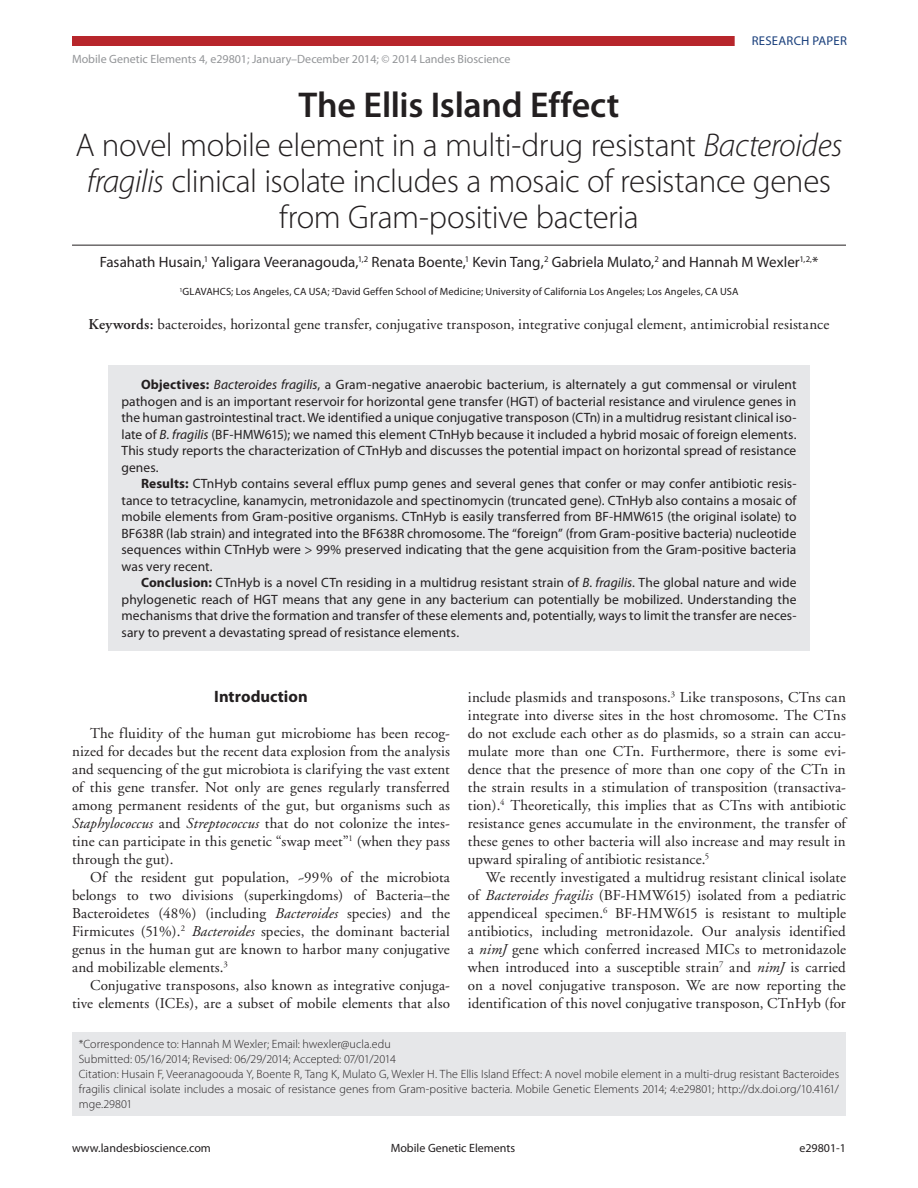
<style>
.page{position:relative;width:918px;height:1188px;background:#fff}
.page>*{position:absolute;margin:0;border:0;box-sizing:border-box;transform-origin:0 0}
.t1{font:600 36px "Myriad Pro";letter-spacing:-.01em;color:#231f20}
.t2{font:300 33px/36px "Myriad Pro";letter-spacing:-.015em;color:#231f20;text-align:center}
.t3{font:700 16.5px "Myriad Pro";color:#231f20}
.t4{font:15px/18px "Adobe Garamond";letter-spacing:.005em;color:#231f20;text-align:justify}
.t5{font:15px "Myriad Pro";color:#231f20}
.t6{font:13.5px/16.5px "Myriad Pro";letter-spacing:.005em;color:#231f20;text-align:justify}
.t7{font:12.75px "Myriad Pro";letter-spacing:.02em;color:#193f7c}
.t8{font:300 12px/15px "Myriad Pro";letter-spacing:.005em;color:#231f20}
.t9{font:12px "Myriad Pro";color:#939598}
.t10{font:12px "Myriad Pro";color:#231f20}
.t11{font:10.5px "Myriad Pro";letter-spacing:.015em;color:#231f20}
.s1{font-style:italic}
.s2{font-weight:600}
.s3{font-weight:700}
</style>
<div class="page">
<div style="left:72px;top:36px;width:774px;height:10px;background:#b7262b"></div>
<svg style="left:734px;top:36px;width:112px;height:10px"></svg>
<div style="left:72px;top:1032px;width:774px;height:84px;background:#e6e7e9"></div>
<hr style="left:72px;top:245px;width:774px;height:1px;background:#231f20">
<div style="left:108px;top:366px;width:702px;height:285px;background:#e6e7e9"></div>
<p class="t9" style="left:72px;top:52px;width:440px">Mobile Genetic Elements 4, e29801; January–December 2014; © 2014 Landes Bioscience</p>
<p class="t7" style="left:752px;top:32px;width:94px">Research Paper</p>
<h1 class="t1" style="left:299px;top:82px;width:322px">The Ellis Island Effect</h1>
<h2 class="t2" style="left:75px;top:126px;width:769px">A novel mobile element in a multi-drug resistant <span class="s1">Bacteroides fragilis</span> clinical isolate includes a mosaic of resistance genes from Gram-positive bacteria</h2>
<p class="t5" style="left:100px;top:252px;width:720px">Fasahath Husain,<sup>1</sup> Yaligara Veeranagouda,<sup>1,2</sup> Renata Boente,<sup>1</sup> Kevin Tang,<sup>2</sup> Gabriela Mulato,<sup>2</sup> and Hannah M Wexler<sup>1,2,</sup>*</p>
<p class="t11" style="left:179px;top:285px;width:34px"><sup>1</sup>GLAVAHCS</p>
<p class="t11" style="left:231px;top:285px;width:503px">; Los Angeles, CA USA; <sup>2</sup>David Geffen School of Medicine; University of California Los Angeles; Los Angeles, CA USA</p>
<p class="t4" style="left:89px;top:316px;width:742px"><span class="s2">Keywords:</span> bacteroides, horizontal gene transfer, conjugative transposon, integrative conjugal element, antimicrobial resistance</p>
<p class="t6" style="left:121px;top:376px;width:677px;text-indent:20px"><span class="s3">Objectives:</span> <span class="s1">Bacteroides fragilis</span>, a Gram-negative anaerobic bacterium, is alternately a gut commensal or virulent pathogen and is an important reservoir for horizontal gene transfer (HGT) of bacterial resistance and virulence genes in the human gastrointestinal tract. We identified a unique conjugative transposon (CTn) in a multidrug resistant clinical iso&shy;late of <span class="s1">B. fragilis</span> (BF-HMW615); we named this element CTnHyb because it included a hybrid mosaic of foreign elements.<br>This study reports the characterization of CTnHyb and discusses the potential impact on horizontal spread of resistance genes.</p>
<p class="t6" style="left:122px;top:475px;width:677px;text-indent:19px"><span class="s3">Results:</span> CTnHyb contains several efflux pump genes and several genes that confer or may confer antibiotic resis&shy;tance to tetracycline, kanamycin, metronidazole and spectinomycin (truncated gene). CTnHyb also contains a mosaic of mobile elements from Gram-positive organisms. CTnHyb is easily transferred from BF-HMW615 (the original isolate) to BF638R (lab strain) and integrated into the BF638R chromosome. The “foreign” (from Gram-positive bacteria) nucleotide sequences within CTnHyb were &gt; 99% preserved indicating that the gene acquisition from the Gram-positive bacteria was very recent.</p>
<p class="t6" style="left:122px;top:574px;width:676px;text-indent:19px"><span class="s3">Conclusion:</span> CTnHyb is a novel CTn residing in a multidrug resistant strain of <span class="s1">B. fragilis</span>. The global nature and wide phylogenetic reach of HGT means that any gene in any bacterium can potentially be mobilized. Understanding the mechanisms that drive the formation and transfer of these elements and, potentially, ways to limit the transfer are neces&shy;sary to prevent a devastating spread of resistance elements.</p>
<p class="t3" style="left:214px;top:686px;width:95px">Introduction</p>
<p class="t4" style="left:72px;top:725px;width:380px;text-indent:18px">The fluidity of the human gut microbiome has been recog&shy;nized for decades but the recent data explosion from the analysis and sequencing of the gut microbiota is clarifying the vast extent of this gene transfer. Not only are genes regularly transferred among permanent residents of the gut, but organisms such as <span class="s1">Staphylococcus</span> and <span class="s1">Streptococcus</span> that do not colonize the intes&shy;tine can participate in this genetic “swap meet”<sup>1</sup> (when they pass through the gut).</p>
<p class="t4" style="left:72px;top:869px;width:379px;text-indent:18px">Of the resident gut population, ~99% of the microbiota belongs to two divisions (superkingdoms) of Bacteria–the Bacteroidetes (48%) (including <span class="s1">Bacteroides</span> species) and the Firmicutes (51%).<sup>2</sup> <span class="s1">Bacteroides</span> species, the dominant bacterial genus in the human gut are known to harbor many conjugative and mobilizable elements.<sup>3</sup></p>
<p class="t4" style="left:72px;top:977px;width:379px;text-align:right">Conjugative transposons, also known as integrative conjuga&shy;tive elements (ICEs), are a subset of mobile elements that also</p>
<p class="t4" style="left:468px;top:689px;width:379px">include plasmids and transposons.<sup>3</sup> Like transposons, CTns can integrate into diverse sites in the host chromosome. The CTns do not exclude each other as do plasmids, so a strain can accu&shy;mulate more than one CTn. Furthermore, there is some evi&shy;dence that the presence of more than one copy of the CTn in the strain results in a stimulation of transposition (transactiva&shy;tion).<sup>4</sup> Theoretically, this implies that as CTns with antibiotic resistance genes accumulate in the environment, the transfer of these genes to other bacteria will also increase and may result in upward spiraling of antibiotic resistance.<sup>5</sup></p>
<p class="t4" style="left:468px;top:869px;width:379px;text-indent:18px">We recently investigated a multidrug resistant clinical isolate of <span class="s1">Bacteroides fragilis</span> (BF-HMW615) isolated from a pediatric appendiceal specimen.<sup>6</sup> BF-HMW615 is resistant to multiple antibiotics, including metronidazole. Our analysis identified a <span class="s1">nimJ</span> gene which conferred increased MICs to metronidazole when introduced into a susceptible strain<sup>7</sup> and <span class="s1">nimJ</span> is carried on a novel conjugative transposon. We are now reporting the identification of this novel conjugative transposon, CTnHyb (for</p>
<p class="t8" style="left:79px;top:1037px;width:762px">*Correspondence to: Hannah M Wexler; Email: hwexler@ucla.edu<br>Submitted: 05/16/2014; Revised: 06/29/2014; Accepted: 07/01/2014<br>Citation: Husain F, Veeranagoouda Y, Boente R, Tang K, Mulato G, Wexler H. The Ellis Island Effect: A novel mobile element in a multi-drug resistant Bacteroides fragilis clinical isolate includes a mosaic of resistance genes from Gram-positive bacteria. Mobile Genetic Elements 2014; 4:e29801; http://dx.doi.org/10.4161/ mge.29801</p>
<p class="t10" style="left:72px;top:1141px;width:140px">www.landesbioscience.com</p>
<p class="t10" style="left:391px;top:1141px;width:126px">Mobile Genetic Elements</p>
<p class="t10" style="left:799px;top:1141px;width:48px">e29801-1</p>
</div>
